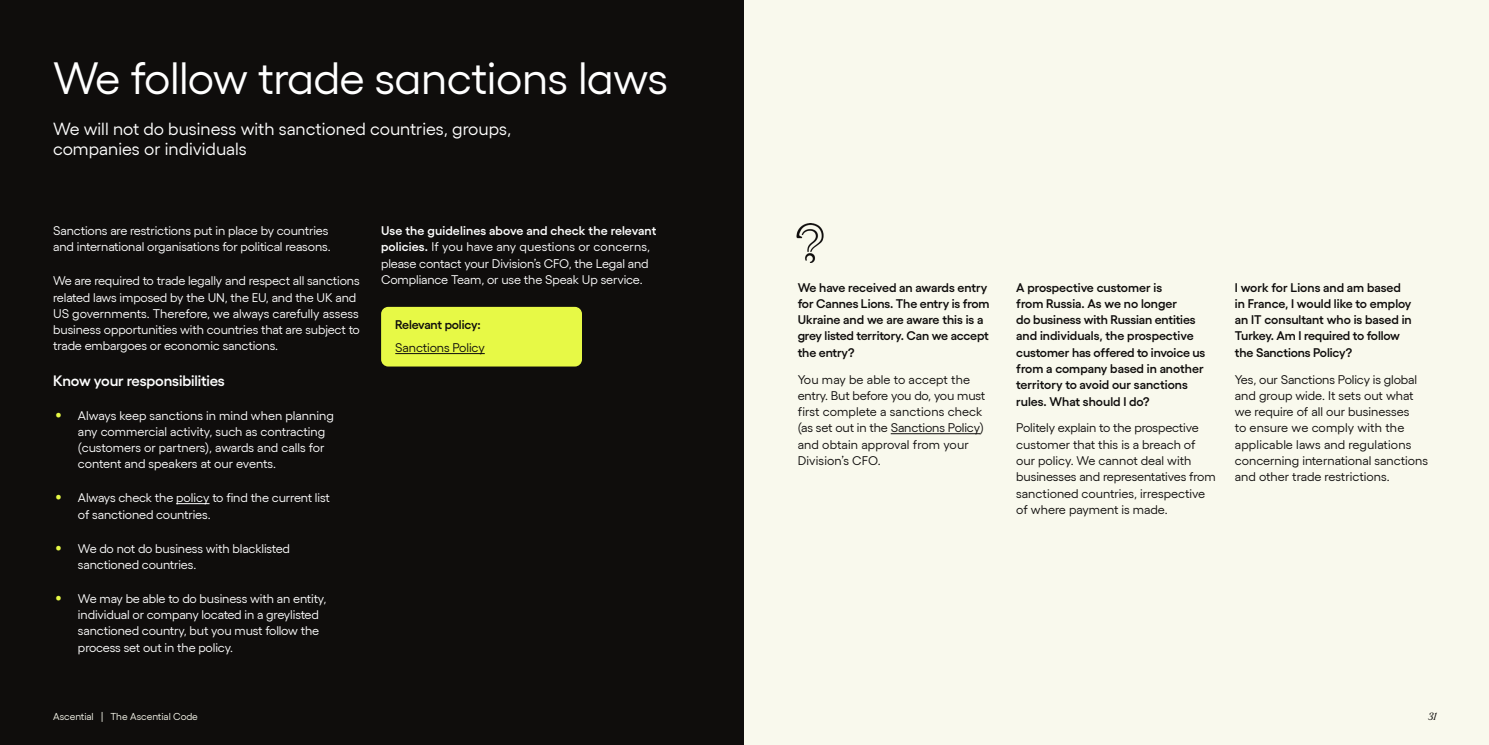
<style>
.page{position:relative;width:1489px;height:745px;background:#fff}
.page>*{position:absolute;margin:0;border:0;box-sizing:border-box;transform-origin:0 0}
.t1{font:45px "Yellix";letter-spacing:-.01em;color:#fff}
.t2{font:17.5px/20px "Yellix";color:#fff}
.t3{font:600 15px "Yellix";letter-spacing:-.01em;color:#fff}
.t4{font:12.5px/16.2px "Yellix";letter-spacing:-.01em;color:#fff}
.t5{font:12.5px/16.2px "Yellix";color:#0f0d0c}
.t6{font:600 12.5px/16.2px "Yellix";letter-spacing:-.01em;color:#0f0d0c}
.t7{font:10px "Yellix";color:#f9f9ed}
.t8{font:italic 10px "Rando Ascential";color:#0f0d0c}
.s1{font-size:20px;color:#e7f946}
.s2{font-weight:600}
</style>
<div class="page">
<div style="left:0;top:0;width:744px;height:744px;background:#0f0d0c"></div>
<hr style="left:176px;top:503px;width:33px;height:1px;background:#fff">
<div style="left:744px;top:0;width:744px;height:744px;background:#f9f9ed"></div>
<div style="left:381px;top:306px;width:201px;height:60px;background:#e7f946;border-radius:7px"></div>
<hr style="left:395px;top:353px;width:90px;height:1px;background:#0f0d0c">
<hr style="left:890px;top:433px;width:90px;height:1px;background:#0f0d0c">
<img style="left:796px;top:223px;width:28px;height:39px">
<h1 class="t1" style="left:53px;top:44px;width:616px">We follow trade sanctions laws</h1>
<h2 class="t2" style="left:53px;top:117px;width:459px">We will not do business with sanctioned countries, groups, companies or individuals</h2>
<p class="t4" style="left:53px;top:221px;width:279px">Sanctions are restrictions put in place by countries and international organisations for political reasons.</p>
<p class="t4" style="left:53px;top:271px;width:308px">We are required to trade legally and respect all sanctions related laws imposed by the UN, the EU, and the UK and US governments. Therefore, we always carefully assess business opportunities with countries that are subject to trade embargoes or economic sanctions.</p>
<p class="t3" style="left:53px;top:368px;width:173px">Know your responsibilities</p>
<p class="t4" style="left:78px;top:405px;width:257px;text-indent:-22px"><span class="s1">•</span> Always keep sanctions in mind when planning any commercial activity, such as contracting (customers or partners), awards and calls for content and speakers at our events.</p>
<p class="t4" style="left:78px;top:488px;width:253px;text-indent:-22px"><span class="s1">•</span> Always check the policy to find the current list of sanctioned countries.</p>
<p class="t4" style="left:78px;top:538px;width:213px;text-indent:-22px"><span class="s1">•</span> We do not do business with blacklisted sanctioned countries.</p>
<p class="t4" style="left:78px;top:588px;width:250px;text-indent:-22px"><span class="s1">•</span> We may be able to do business with an entity, individual or company located in a greylisted sanctioned country, but you must follow the process set out in the policy.</p>
<p class="t4" style="left:381px;top:221px;width:277px"><span class="s2">Use the guidelines above and check the relevant policies.</span> If you have any questions or concerns, please contact your Division’s CFO, the Legal and Compliance Team, or use the Speak Up service.</p>
<p class="t6" style="left:395px;top:315px;width:87px">Relevant policy:</p>
<p class="t5" style="left:395px;top:338px;width:91px">Sanctions Policy</p>
<p class="t7" style="left:53px;top:708px;width:146px">Ascential | The Ascential Code</p>
<p class="t6" style="left:797px;top:277px;width:193px">We have received an awards entry for Cannes Lions. The entry is from<br>Ukraine and we are aware this is a grey listed territory. Can we accept the entry?</p>
<p class="t5" style="left:797px;top:369px;width:189px">You may be able to accept the entry. But before you do, you must first complete a sanctions check (as set out in the Sanctions Policy) and obtain approval from your<br>Division’s CFO.</p>
<p class="t6" style="left:1016px;top:277px;width:191px">A prospective customer is<br>from Russia. As we no longer<br>do business with Russian entities and individuals, the prospective customer has offered to invoice us from a company based in another territory to avoid our sanctions rules. What should I do?</p>
<p class="t5" style="left:1016px;top:418px;width:201px">Politely explain to the prospective customer that this is a breach of our policy. We cannot deal with businesses and representatives from sanctioned countries, irrespective of where payment is made.</p>
<p class="t6" style="left:1234px;top:277px;width:178px">I work for Lions and am based in France, I would like to employ an IT consultant who is based in<br>Turkey. Am I required to follow the Sanctions Policy?</p>
<p class="t5" style="left:1234px;top:369px;width:195px">Yes, our Sanctions Policy is global and group wide. It sets out what we require of all our businesses<br>to ensure we comply with the applicable laws and regulations concerning international sanctions and other trade restrictions.</p>
<p class="t8" style="left:1427px;top:708px;width:10px">31</p>
</div>
